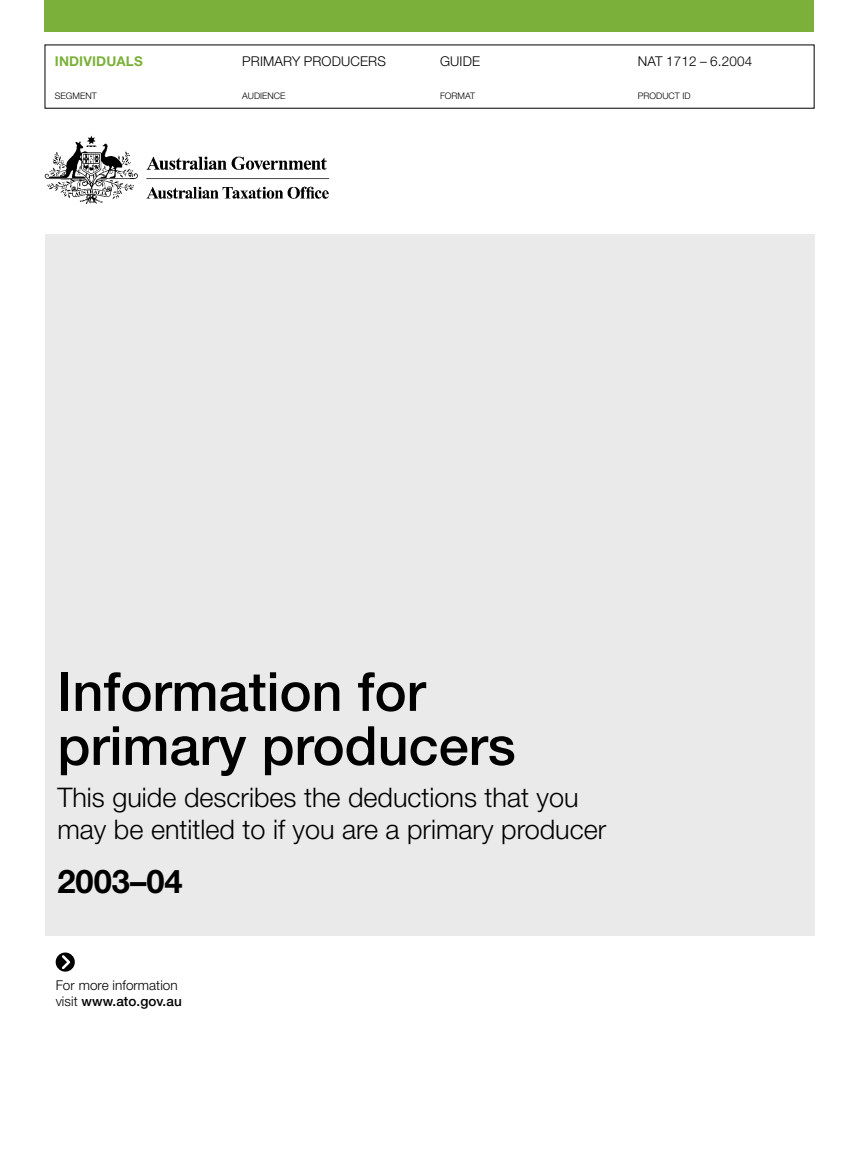
<style>
.page{position:relative;width:859px;height:1170px;background:#fff}
.page>*{position:absolute;margin:0;border:0;box-sizing:border-box;transform-origin:0 0}
.t1{font:500 54px/54px "Helvetica Neue";color:#000}
.t2{font:700 32.7px "Helvetica Neue";color:#000}
.t3{font:300 27px/32.4px "Helvetica Neue";color:#000}
.t4{font:300 13.5px/16.5px "Helvetica Neue";letter-spacing:.01em;color:#000}
.t5{font:700 13.5px "Helvetica Neue";letter-spacing:.01em;color:#7bb13a}
.t6{font:300 9px "Helvetica Neue";color:#000}
.s1{font-weight:500}
</style>
<div class="page">
<div style="left:45px;top:234px;width:769px;height:701px;background:#eaeaea"></div>
<img style="left:44px;top:135px;width:286px;height:69px">
<div style="left:45px;top:0;width:769px;height:32px;background:#7bb13a"></div>
<svg style="left:56px;top:952px;width:19px;height:19px"></svg>
<p class="t5" style="left:55px;top:53px;width:89px">INDIVIDUALS</p>
<p class="t4" style="left:242px;top:53px;width:145px">PRIMARY PRODUCERS</p>
<p class="t4" style="left:440px;top:53px;width:42px">GUIDE</p>
<p class="t4" style="left:638px;top:53px;width:116px">NAT 1712 – 6.2004</p>
<p class="t6" style="left:55px;top:90px;width:43px">SEGMENT</p>
<p class="t6" style="left:242px;top:90px;width:45px">AUDIENCE</p>
<p class="t6" style="left:440px;top:90px;width:37px">FORMAT</p>
<p class="t6" style="left:638px;top:90px;width:54px">PRODUCT ID</p>
<h1 class="t1" style="left:57px;top:664px;width:460px">Information for primary producers</h1>
<p class="t3" style="left:57px;top:780px;width:550px">This guide describes the deductions that you may be entitled to if you are a primary producer</p>
<p class="t2" style="left:57px;top:861px;width:127px">2003–04</p>
<p class="t4" style="left:56px;top:976px;width:128px">For more information visit <span class="s1">www.ato.gov.au</span></p>
</div>
